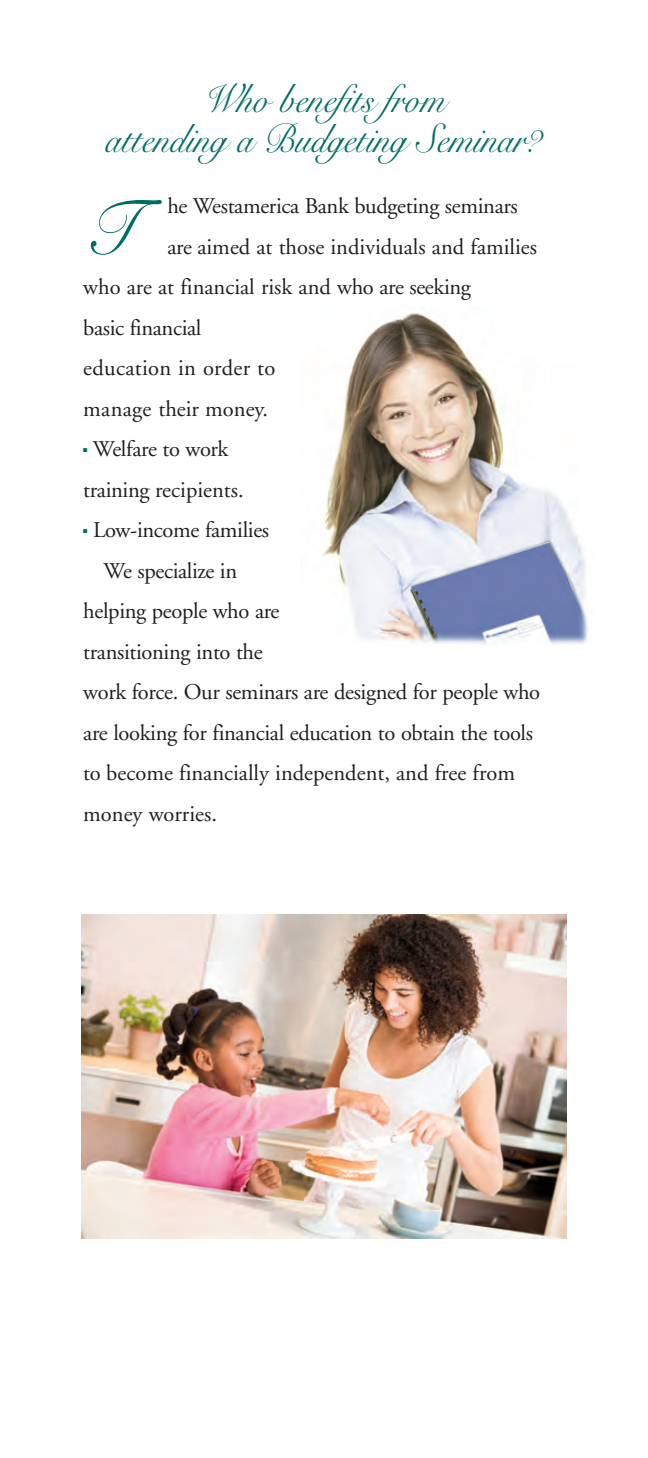
<style>
.page{position:relative;width:648px;height:1458px;background:#fff}
.page>*{position:absolute;margin:0;border:0;box-sizing:border-box;transform-origin:0 0}
.t1{font:78.52px "Snell Roundhand Script";color:#006c66;scale:.85 1}
.t2{font:40.5px/40.5px "Snell Roundhand Script";color:#006c66;text-align:center;scale:.9 1}
.t3{font:22.5px/40.5px "Adobe Garamond";letter-spacing:-.015em;color:#231f20}
.t4{font:22.5px "Adobe Garamond";letter-spacing:.015em;color:#231f20}
</style>
<div class="page">
<img style="left:81px;top:914px;width:486px;height:324px">
<img style="left:322px;top:313px;width:266px;height:332px">
<h2 class="t2" style="left:106px;top:84px;width:487px">Who benefits from<br>attending a Budgeting Seminar?</h2>
<h1 class="t1" style="left:83px;top:199px;width:63px">T</h1>
<p class="t3" style="left:167px;top:188px;width:352px">he Westamerica Bank budgeting seminars</p>
<p class="t3" style="left:167px;top:228px;width:371px">are aimed at those individuals and families</p>
<p class="t3" style="left:83px;top:269px;width:389px">who are at financial risk and who are seeking</p>
<p class="t3" style="left:83px;top:309px;width:120px">basic financial</p>
<p class="t4" style="left:83px;top:359px;width:194px">education in order to</p>
<p class="t3" style="left:83px;top:390px;width:186px">manage their money.</p>
<p class="t3" style="left:83px;top:431px;width:162px"><sup>■</sup> Welfare to work training recipients.</p>
<p class="t3" style="left:83px;top:512px;width:188px"><sup>■</sup> Low-income families</p>
<p class="t3" style="left:104px;top:552px;width:135px">We specialize in</p>
<p class="t3" style="left:83px;top:593px;width:198px">helping people who are</p>
<p class="t3" style="left:83px;top:633px;width:181px">transitioning into the</p>
<p class="t3" style="left:83px;top:674px;width:458px">work force. Our seminars are designed for people who</p>
<p class="t3" style="left:83px;top:714px;width:451px">are looking for financial education to obtain the tools</p>
<p class="t3" style="left:83px;top:755px;width:433px">to become financially independent, and free from</p>
<p class="t3" style="left:83px;top:795px;width:135px">money worries.</p>
</div>
